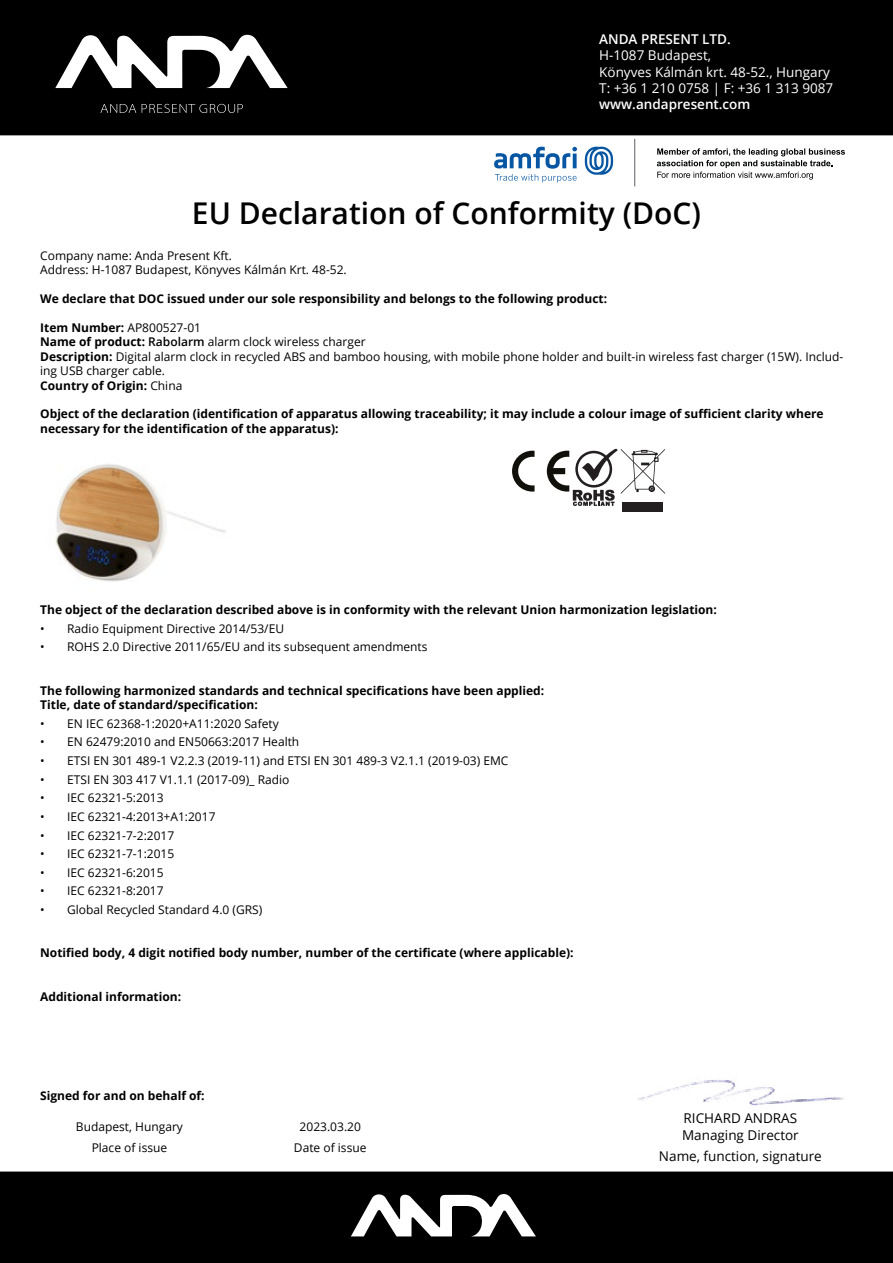
<style>
.page{position:relative;width:893px;height:1263px;background:#fff}
.page>*{position:absolute;margin:0;border:0;box-sizing:border-box;transform-origin:0 0}
.t1{font:600 30px "Open Sans";color:#000}
.t2{font:13.5px/16.2px "Open Sans";color:#fff}
.t3{font:13.5px/16.2px "Open Sans";color:#000}
.t4{font:600 13.5px "Open Sans";color:#fff}
.t5{font:12px/14.4px "Open Sans";color:#000}
.t6{font:700 12px/14.4px "Open Sans";color:#000}
.s1{font-weight:700}
.s2{font-weight:600}
</style>
<div class="page">
<div style="left:0;top:0;width:893px;height:135px;background:#000"></div>
<div style="left:0;top:1171px;width:893px;height:92px;background:#000"></div>
<svg style="left:55px;top:34px;width:233px;height:54px"></svg>
<svg style="left:100px;top:104px;width:143px;height:9px"></svg>
<img style="left:55px;top:464px;width:171px;height:118px">
<svg style="left:351px;top:1193px;width:185px;height:43px"></svg>
<svg style="left:585px;top:147px;width:28px;height:28px"></svg>
<svg style="left:494px;top:147px;width:83px;height:35px"></svg>
<hr style="left:634px;top:139px;width:1px;height:47px;background:#686e79">
<svg style="left:657px;top:148px;width:188px;height:32px"></svg>
<img style="left:638px;top:1080px;width:206px;height:26px">
<svg style="left:512px;top:451px;width:23px;height:41px"></svg>
<div style="left:623px;top:502px;width:40px;height:10px;background:#231f20"></div>
<svg style="left:547px;top:449px;width:118px;height:57px"></svg>
<p class="t4" style="left:599px;top:30px;width:133px">ANDA PRESENT LTD.</p>
<p class="t2" style="left:599px;top:47px;width:236px">H-1087 Budapest,<br>Könyves Kálmán krt. 48-52., Hungary<br>T: +36 1 210 0758 | F: +36 1 313 9087</p>
<p class="t4" style="left:599px;top:95px;width:153px">www.andapresent.com</p>
<h1 class="t1" style="left:192px;top:192px;width:511px">EU Declaration of Conformity (DoC)</h1>
<p class="t5" style="left:40px;top:248px;width:308px">Company name: Anda Present Kft.<br>Address: H-1087 Budapest, Könyves Kálmán Krt. 48-52.</p>
<p class="t6" style="left:40px;top:291px;width:569px">We declare that DOC issued under our sole responsibility and belongs to the following product:</p>
<p class="t5" style="left:40px;top:320px;width:805px"><span class="s1">Item Number:</span> AP800527-01<br><span class="s1">Name of product:</span> <span class="s2">Rabolarm</span> alarm clock wireless charger<br><span class="s1">Description:</span> Digital alarm clock in recycled ABS and bamboo housing, with mobile phone holder and built-in wireless fast charger (15W). Includ&shy;ing USB charger cable.<br><span class="s1">Country of Origin:</span> China</p>
<p class="t6" style="left:40px;top:406px;width:785px">Object of the declaration (identification of apparatus allowing traceability; it may include a colour image of sufficient clarity where necessary for the identification of the apparatus):</p>
<p class="t6" style="left:40px;top:602px;width:678px">The object of the declaration described above is in conformity with the relevant Union harmonization legislation:</p>
<p class="t5" style="left:40px;top:621px;width:245px">• Radio Equipment Directive 2014/53/EU</p>
<p class="t5" style="left:40px;top:639px;width:389px">• ROHS 2.0 Directive 2011/65/EU and its subsequent amendments</p>
<p class="t6" style="left:40px;top:683px;width:506px">The following harmonized standards and technical specifications have been applied:<br>Title, date of standard/specification:</p>
<p class="t5" style="left:40px;top:716px;width:240px">• EN IEC 62368-1:2020+A11:2020 Safety</p>
<p class="t5" style="left:40px;top:734px;width:261px">• EN 62479:2010 and EN50663:2017 Health</p>
<p class="t5" style="left:40px;top:753px;width:470px">• ETSI EN 301 489-1 V2.2.3 (2019-11) and ETSI EN 301 489-3 V2.1.1 (2019-03) EMC</p>
<p class="t5" style="left:40px;top:772px;width:251px">• ETSI EN 303 417 V1.1.1 (2017-09)_ Radio</p>
<p class="t5" style="left:40px;top:790px;width:125px">• IEC 62321-5:2013</p>
<p class="t5" style="left:40px;top:809px;width:177px">• IEC 62321-4:2013+A1:2017</p>
<p class="t5" style="left:40px;top:828px;width:136px">• IEC 62321-7-2:2017</p>
<p class="t5" style="left:40px;top:846px;width:136px">• IEC 62321-7-1:2015</p>
<p class="t5" style="left:40px;top:865px;width:125px">• IEC 62321-6:2015</p>
<p class="t5" style="left:40px;top:884px;width:125px">• IEC 62321-8:2017</p>
<p class="t5" style="left:40px;top:902px;width:224px">• Global Recycled Standard 4.0 (GRS)</p>
<p class="t6" style="left:40px;top:945px;width:535px">Notified body, 4 digit notified body number, number of the certificate (where applicable):</p>
<p class="t6" style="left:40px;top:989px;width:143px">Additional information:</p>
<p class="t6" style="left:40px;top:1088px;width:166px">Signed for and on behalf of:</p>
<p class="t5" style="left:76px;top:1115px;width:109px;line-height:21px;text-align:center">Budapest, Hungary<br>Place of issue</p>
<p class="t5" style="left:294px;top:1115px;width:74px;line-height:21px;text-align:center">2023.03.20<br>Date of issue</p>
<p class="t3" style="left:682px;top:1110px;width:118px">RICHARD ANDRAS<br>Managing Director</p>
<p class="t3" style="left:659px;top:1147px;width:164px">Name, function, signature</p>
</div>
